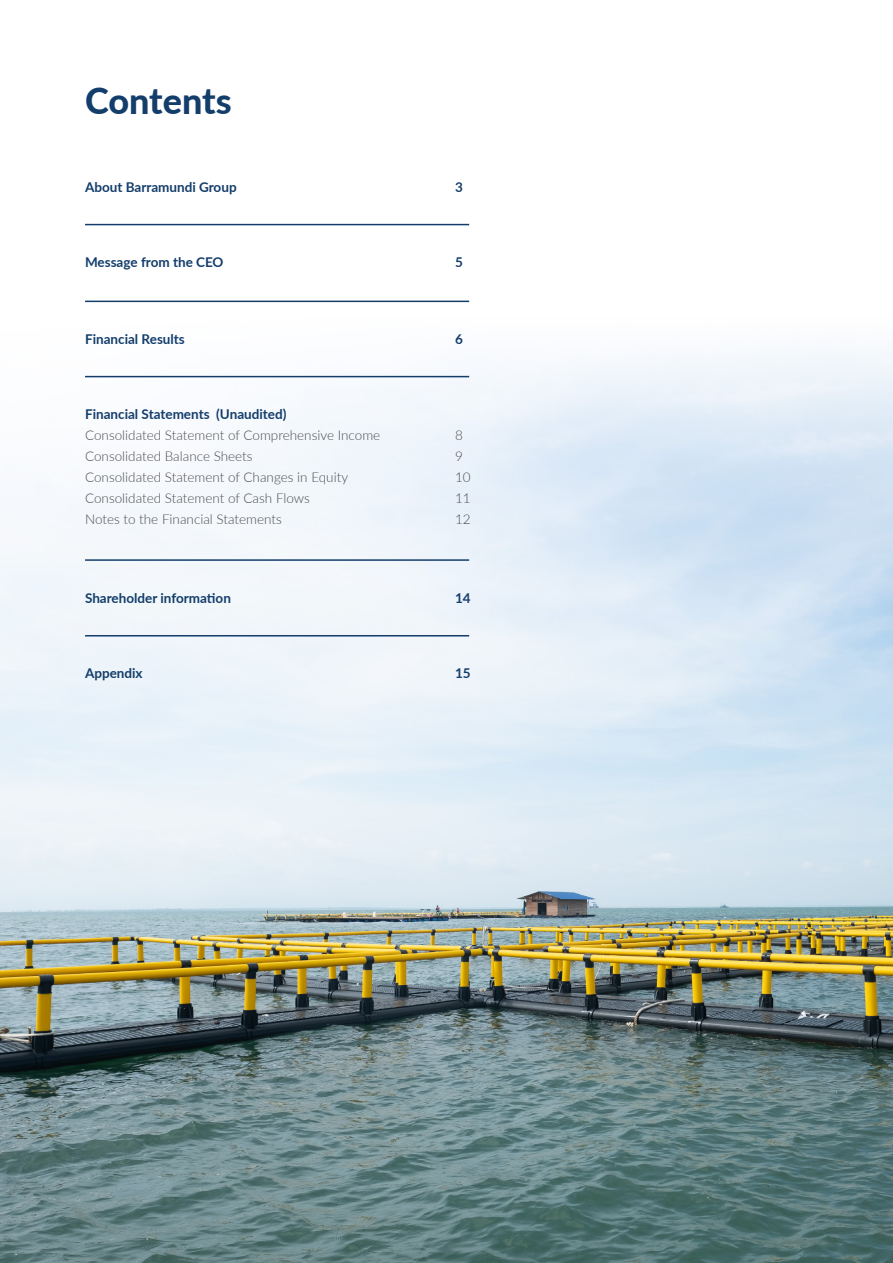
<style>
.page{position:relative;width:893px;height:1263px;background:#fff}
.page>*{position:absolute;margin:0;border:0;box-sizing:border-box;transform-origin:0 0}
.t1{font:800 36px "Lato";letter-spacing:-.005em;color:#133d6b}
.t2{font:300 13.5px "Lato";color:#4b4c4d}
.t3{font:700 13.5px "Lato";color:#133d6b}
</style>
<div class="page">
<img style="left:0;top:301px;width:893px;height:962px">
<hr style="left:85px;top:376px;width:384px;height:1px;background:#133d6b">
<hr style="left:85px;top:301px;width:384px;height:1px;background:#133d6b">
<hr style="left:85px;top:224px;width:384px;height:1px;background:#133d6b">
<hr style="left:85px;top:635px;width:384px;height:1px;background:#133d6b">
<hr style="left:85px;top:559px;width:384px;height:2px;background:#133d6b">
<p class="t1" style="left:85px;top:74px;width:148px">Contents</p>
<p class="t3" style="left:85px;top:177px;width:153px">About Barramundi Group</p>
<p class="t3" style="left:85px;top:252px;width:140px">Message from the CEO</p>
<p class="t3" style="left:85px;top:329px;width:101px">Financial Results</p>
<p class="t3" style="left:85px;top:404px;width:203px">Financial Statements (Unaudited)</p>
<p class="t2" style="left:85px;top:426px;width:297px">Consolidated Statement of Comprehensive Income</p>
<p class="t2" style="left:85px;top:447px;width:169px">Consolidated Balance Sheets</p>
<p class="t2" style="left:85px;top:468px;width:265px">Consolidated Statement of Changes in Equity</p>
<p class="t2" style="left:85px;top:489px;width:226px">Consolidated Statement of Cash Flows</p>
<p class="t2" style="left:85px;top:510px;width:198px">Notes to the Financial Statements</p>
<p class="t3" style="left:455px;top:177px;width:9px">3</p>
<p class="t3" style="left:455px;top:252px;width:9px">5</p>
<p class="t3" style="left:455px;top:329px;width:9px">6</p>
<p class="t2" style="left:455px;top:426px;width:9px">8</p>
<p class="t2" style="left:455px;top:447px;width:9px">9</p>
<p class="t2" style="left:455px;top:468px;width:17px">10</p>
<p class="t2" style="left:455px;top:489px;width:17px">11</p>
<p class="t2" style="left:455px;top:510px;width:17px">12</p>
<p class="t3" style="left:85px;top:588px;width:147px">Shareholder information</p>
<p class="t3" style="left:455px;top:588px;width:17px">14</p>
<p class="t3" style="left:85px;top:663px;width:59px">Appendix</p>
<p class="t3" style="left:455px;top:663px;width:17px">15</p>
</div>
